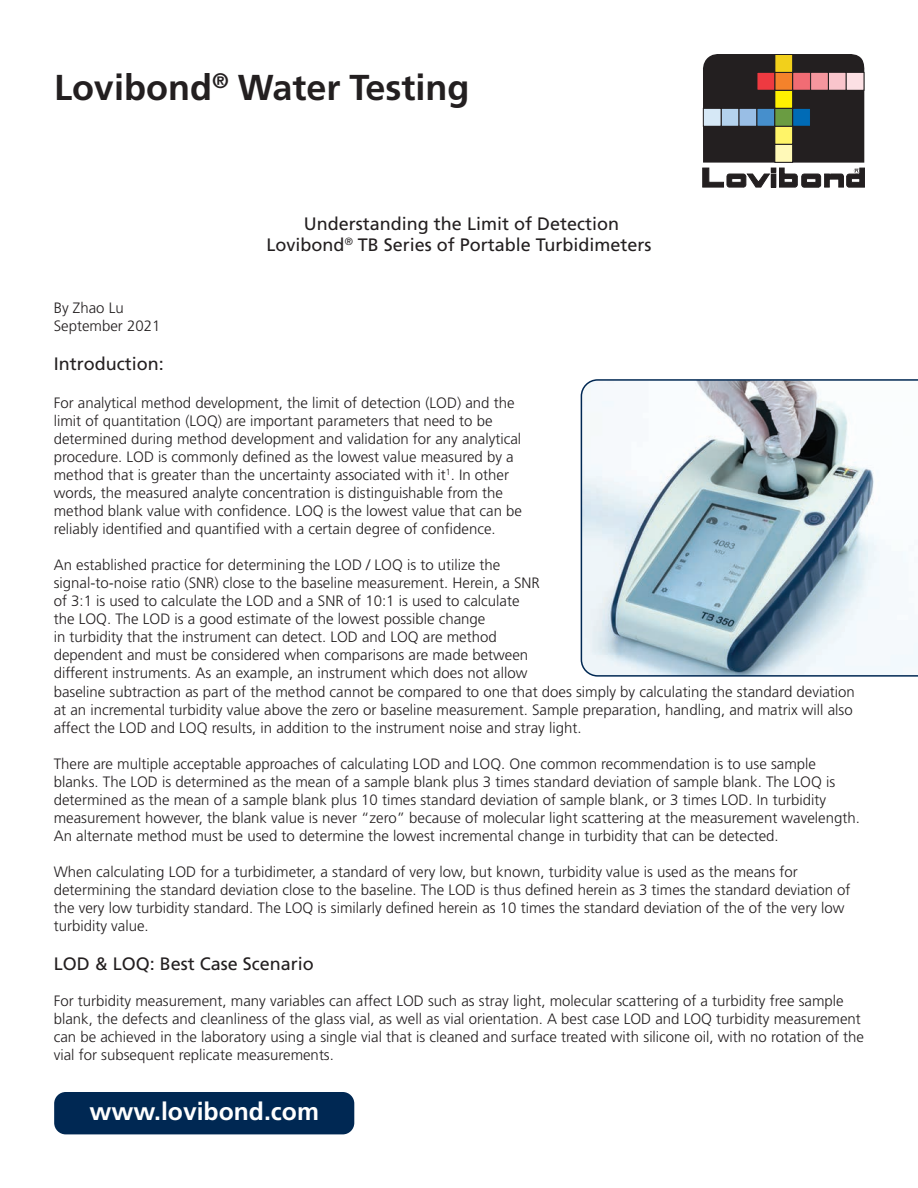
<style>
.page{position:relative;width:918px;height:1188px;background:#fff}
.page>*{position:absolute;margin:0;border:0;box-sizing:border-box;transform-origin:0 0}
.t1{font:700 36px "Frutiger LT Std";color:#231f20}
.t2{font:700 24.75px "Frutiger LT Std";color:#fff}
.t3{font:18px/21.6px "Frutiger LT Std";color:#231f20;text-align:center}
.t4{font:300 15px/18px "Frutiger LT Std";color:#231f20}
</style>
<div class="page">
<svg style="left:702px;top:54px;width:163px;height:133px;background:#5d554f"></svg>
<div style="left:703px;top:108px;width:18px;height:18px;background:#d6e8f6"></div>
<div style="left:703px;top:108px;width:18px;height:19px;border:1px solid #231f20"></div>
<div style="left:54px;top:1092px;width:300px;height:42px;background:#002853;border-radius:12px"></div>
<svg style="left:581px;top:379px;width:337px;height:298px"></svg>
<h1 class="t1" style="left:54px;top:67px;width:417px">Lovibond<sup>®</sup> Water Testing</h1>
<p class="t4" style="left:54px;top:299px;width:108px">By Zhao Lu<br>September 2021</p>
<p class="t3" style="left:54px;top:353px;width:111px">Introduction:</p>
<p class="t3" style="left:266px;top:213px;width:387px">Understanding the Limit of Detection<br>Lovibond<sup>®</sup> TB Series of Portable Turbidimeters</p>
<p class="t4" style="left:54px;top:394px;width:470px">For analytical method development, the limit of detection (LOD) and the limit of quantitation (LOQ) are important parameters that need to be determined during method development and validation for any analytical procedure. LOD is commonly defined as the lowest value measured by a method that is greater than the uncertainty associated with it<sup>1</sup>. In other words, the measured analyte concentration is distinguishable from the method blank value with confidence. LOQ is the lowest value that can be reliably identified and quantified with a certain degree of confidence.</p>
<p class="t4" style="left:54px;top:556px;width:803px">An established practice for determining the LOD / LOQ is to utilize the<br>signal-to-noise ratio (SNR) close to the baseline measurement. Herein, a SNR<br>of 3:1 is used to calculate the LOD and a SNR of 10:1 is used to calculate<br>the LOQ. The LOD is a good estimate of the lowest possible change<br>in turbidity that the instrument can detect. LOD and LOQ are method<br>dependent and must be considered when comparisons are made between<br>different instruments. As an example, an instrument which does not allow<br>baseline subtraction as part of the method cannot be compared to one that does simply by calculating the standard deviation at an incremental turbidity value above the zero or baseline measurement. Sample preparation, handling, and matrix will also affect the LOD and LOQ results, in addition to the instrument noise and stray light.</p>
<p class="t4" style="left:54px;top:755px;width:808px">There are multiple acceptable approaches of calculating LOD and LOQ. One common recommendation is to use sample blanks. The LOD is determined as the mean of a sample blank plus 3 times standard deviation of sample blank. The LOQ is determined as the mean of a sample blank plus 10 times standard deviation of sample blank, or 3 times LOD. In turbidity measurement however, the blank value is never “zero” because of molecular light scattering at the measurement wavelength.<br>An alternate method must be used to determine the lowest incremental change in turbidity that can be detected.</p>
<p class="t4" style="left:54px;top:863px;width:798px">When calculating LOD for a turbidimeter, a standard of very low, but known, turbidity value is used as the means for determining the standard deviation close to the baseline. The LOD is thus defined herein as 3 times the standard deviation of the very low turbidity standard. The LOQ is similarly defined herein as 10 times the standard deviation of the of the very low turbidity value.</p>
<p class="t3" style="left:54px;top:953px;width:262px">LOD &amp; LOQ: Best Case Scenario</p>
<p class="t4" style="left:54px;top:992px;width:812px">For turbidity measurement, many variables can affect LOD such as stray light, molecular scattering of a turbidity free sample blank, the defects and cleanliness of the glass vial, as well as vial orientation. A best case LOD and LOQ turbidity measurement can be achieved in the laboratory using a single vial that is cleaned and surface treated with silicone oil, with no rotation of the vial for subsequent replicate measurements.</p>
<h2 class="t2" style="left:90px;top:1097px;width:231px">www.lovibond.com</h2>
</div>
